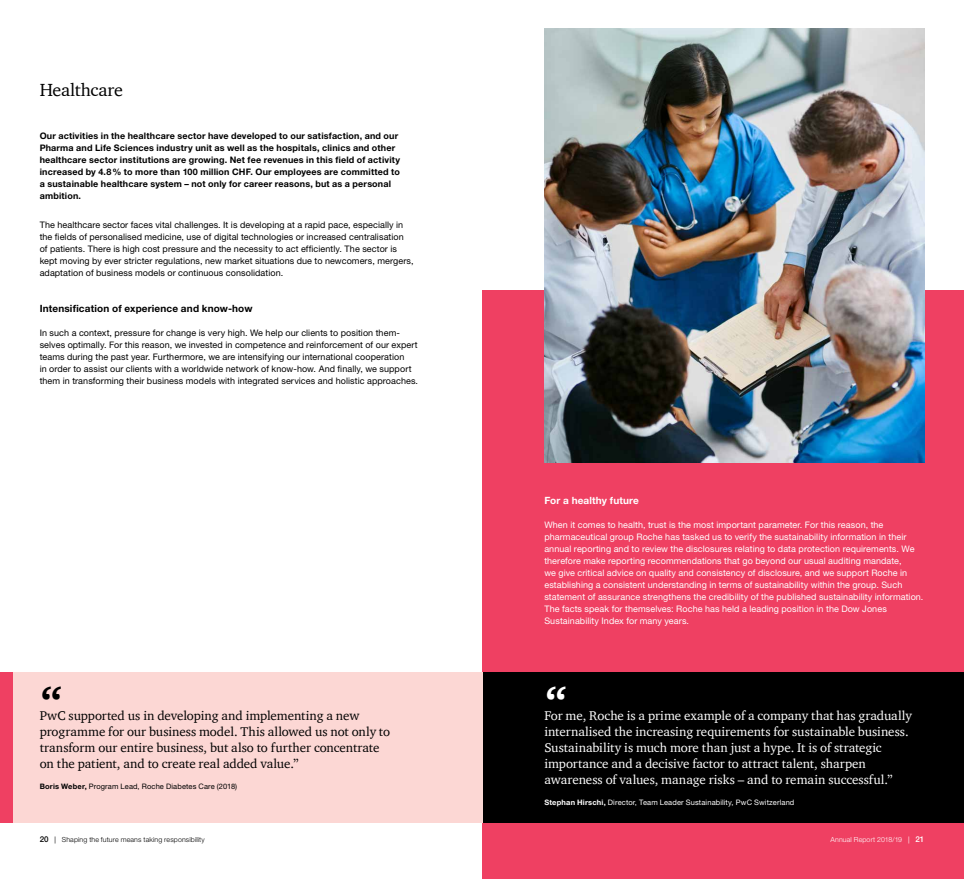
<style>
.page{position:relative;width:964px;height:879px;background:#fff}
.page>*{position:absolute;margin:0;border:0;box-sizing:border-box;transform-origin:0 0}
.t1{font:900 40px "ITC Charter Com";color:#fff}
.t2{font:900 40px "ITC Charter Com";color:#000}
.t3{font:18px "ITC Charter Com";letter-spacing:-.015em;color:#000}
.t4{font:13px/16px "ITC Charter Com";color:#fff}
.t5{font:13px/16px "ITC Charter Com";letter-spacing:-.005em;color:#000}
.t6{font:700 10px "Helvetica Neue LT Std";letter-spacing:.015em;color:#000}
.t7{font:700 10px "Helvetica Neue LT Std";letter-spacing:.015em;color:#fff}
.t8{font:9px/12px "Helvetica Neue LT Std";letter-spacing:.01em;color:#000}
.t9{font:9px/12px "Helvetica Neue LT Std";letter-spacing:.01em;color:#fff}
.t10{font:700 9px/12px "Helvetica Neue LT Std";letter-spacing:.02em;color:#000}
.t11{font:7.5px "Helvetica Neue LT Std";letter-spacing:.015em;color:#fff}
.t12{font:7.5px "Helvetica Neue LT Std";letter-spacing:.015em;color:#000}
.t13{font:300 7px "Helvetica Neue LT Std";letter-spacing:.02em;color:#000}
.t14{font:300 7px "Helvetica Neue LT Std";letter-spacing:.02em;color:#fff}
.s1{font-weight:700}
.s2{font-weight:500;font-size:8px}
.s3{font-weight:400}
</style>
<div class="page">
<div style="left:482px;top:290px;width:482px;height:589px;background:#ef4062"></div>
<div style="left:482px;top:672px;width:482px;height:151px;background:#000"></div>
<img style="left:544px;top:28px;width:380px;height:434px">
<div style="left:0;top:672px;width:482px;height:151px;background:#fcd7d4"></div>
<div style="left:0;top:672px;width:12px;height:151px;background:#ef4062"></div>
<h2 class="t3" style="left:40px;top:79px;width:85px">Healthcare</h2>
<p class="t10" style="left:40px;top:130px;width:362px">Our activities in the healthcare sector have developed to our satisfaction, and our Pharma and Life Sciences industry unit as well as the hospitals, clinics and other healthcare sector institutions are growing. Net fee revenues in this field of activity increased by 4.8% to more than 100 million CHF. Our employees are committed to a sustainable healthcare system – not only for career reasons, but as a personal ambition.</p>
<p class="t8" style="left:40px;top:219px;width:375px">The healthcare sector faces vital challenges. It is developing at a rapid pace, especially in the fields of personalised medicine, use of digital technologies or increased centralisation of patients. There is high cost pressure and the necessity to act efficiently. The sector is kept moving by ever stricter regulations, new market situations due to newcomers, mergers, adaptation of business models or continuous consolidation.</p>
<p class="t6" style="left:40px;top:302px;width:214px">Intensification of experience and know-how</p>
<p class="t8" style="left:40px;top:327px;width:380px">In such a context, pressure for change is very high. We help our clients to position them&shy;selves optimally. For this reason, we invested in competence and reinforcement of our expert teams during the past year. Furthermore, we are intensifying our international cooperation<br>in order to assist our clients with a worldwide network of know-how. And finally, we support them in transforming their business models with integrated services and holistic approaches.</p>
<h1 class="t2" style="left:40px;top:676px;width:25px">“</h1>
<h3 class="t5" style="left:40px;top:707px;width:352px">PwC supported us in developing and implementing a new programme for our business model. This allowed us not only to transform our entire business, but also to further concentrate on the patient, and to create real added value.”</h3>
<p class="t12" style="left:40px;top:782px;width:199px"><span class="s1">Boris Weber,</span> Program Lead, Roche Diabetes Care (2018)</p>
<p class="t13" style="left:40px;top:835px;width:167px"><span class="s2">20</span> <span class="s3">|</span> Shaping the future means taking responsibility</p>
<p class="t7" style="left:544px;top:494px;width:96px">For a healthy future</p>
<p class="t9" style="left:544px;top:519px;width:380px">When it comes to health, trust is the most important parameter. For this reason, the pharmaceutical group Roche has tasked us to verify the sustainability information in their annual reporting and to review the disclosures relating to data protection requirements. We therefore make reporting recommendations that go beyond our usual auditing mandate,<br>we give critical advice on quality and consistency of disclosure, and we support Roche in establishing a consistent understanding in terms of sustainability within the group. Such statement of assurance strengthens the credibility of the published sustainability information.<br>The facts speak for themselves: Roche has held a leading position in the Dow Jones Sustainability Index for many years.</p>
<h1 class="t1" style="left:544px;top:676px;width:25px">“</h1>
<p class="t4" style="left:544px;top:707px;width:369px">For me, Roche is a prime example of a company that has gradually internalised the increasing requirements for sustainable business.<br>Sustainability is much more than just a hype. It is of strategic importance and a decisive factor to attract talent, sharpen awareness of values, manage risks – and to remain successful.”</p>
<p class="t11" style="left:544px;top:798px;width:252px"><span class="s1">Stephan Hirschi,</span> Director, Team Leader Sustainability, PwC Switzerland</p>
<p class="t14" style="left:830px;top:835px;width:95px">Annual Report 2018/19 <span class="s3">|</span> <span class="s2">21</span></p>
</div>
